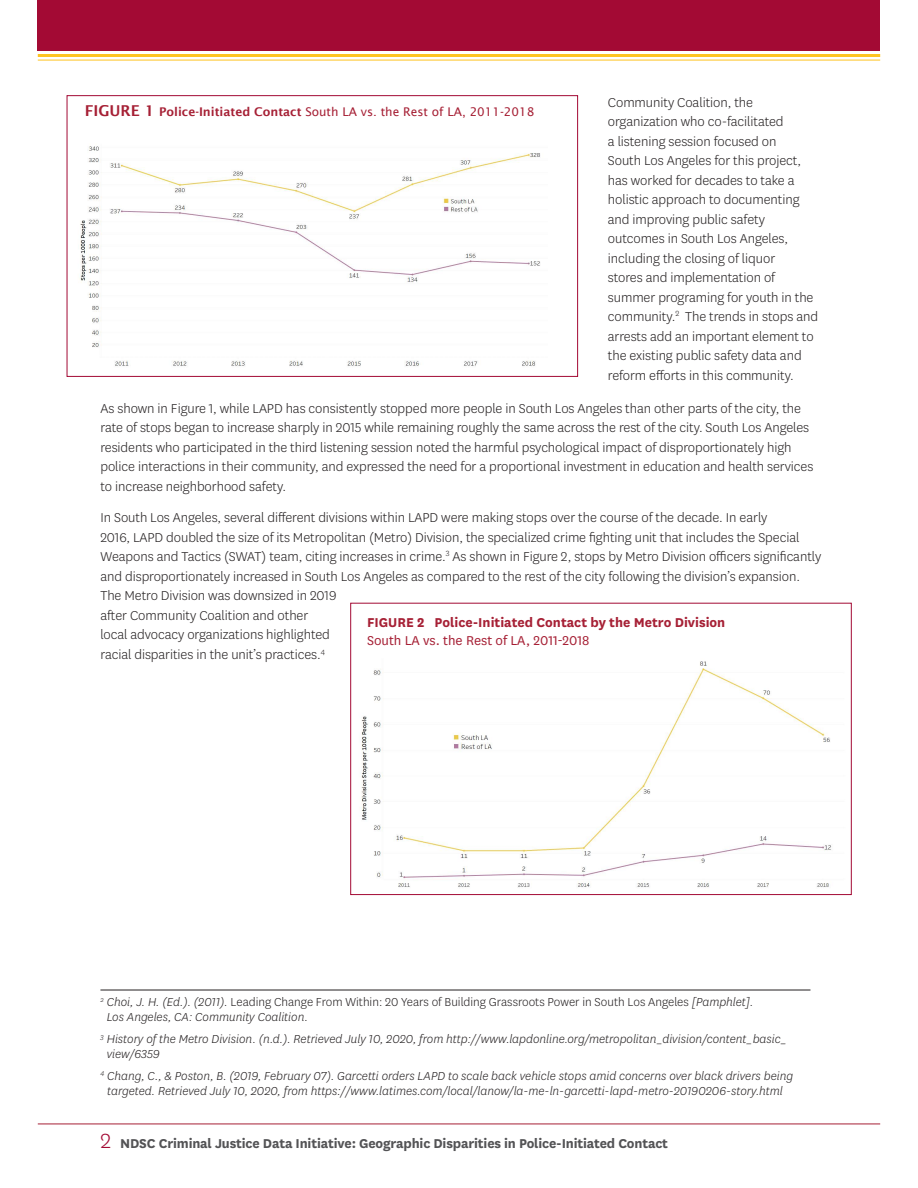
<style>
.page{position:relative;width:918px;height:1188px;background:#fff}
.page>*{position:absolute;margin:0;border:0;box-sizing:border-box;transform-origin:0 0}
.t1{font:300 15px/19.5px "National";letter-spacing:-.005em;color:#231f20}
.t2{font:700 15px "National";letter-spacing:-.01em;color:#535355}
.t3{font:700 15px "National";color:#a62035}
.t4{font:15px "National";color:#a62035}
.t5{font:italic 300 13.5px/15px "National";color:#231f20}
.t6{font:300 13.5px/15px "National";color:#231f20}
.t7{font:12px "Lucida Sans";color:#a62035}
.s1{font-weight:600;font-size:15px}
.s2{font-weight:600}
.s3{font-style:italic}
.s4{font-weight:300;font-size:24px;color:#a30a34}
</style>
<div class="page">
<div style="left:38px;top:0;width:842px;height:51px;background:#a30a34"></div>
<hr style="left:38px;top:1124px;width:842px;height:1px;background:#a62035">
<hr style="left:38px;top:54px;width:842px;height:3px;background:#fec422">
<hr style="left:38px;top:60px;width:842px;height:1px;background:#fec422">
<hr style="left:100px;top:990px;width:710px;height:1px;background:#231f20">
<img style="left:80px;top:146px;width:460px;height:220px">
<div style="left:351px;top:603px;width:501px;height:292px;border:1px solid #a30a34"></div>
<img style="left:361px;top:661px;width:470px;height:227px">
<div style="left:67px;top:95px;width:511px;height:282px;border:1px solid #a30a34"></div>
<p class="t1" style="left:608px;top:92px;width:212px">Community Coalition, the organization who co-facilitated<br>a listening session focused on<br>South Los Angeles for this project, has worked for decades to take a holistic approach to documenting and improving public safety outcomes in South Los Angeles, including the closing of liquor<br>stores and implementation of summer programing for youth in the community.<sup>2</sup> The trends in stops and arrests add an important element to the existing public safety data and reform efforts in this community.</p>
<p class="t1" style="left:100px;top:398px;width:714px">As shown in Figure 1, while LAPD has consistently stopped more people in South Los Angeles than other parts of the city, the rate of stops began to increase sharply in 2015 while remaining roughly the same across the rest of the city. South Los Angeles residents who participated in the third listening session noted the harmful psychological impact of disproportionately high police interactions in their community, and expressed the need for a proportional investment in education and health services to increase neighborhood safety.</p>
<p class="t1" style="left:100px;top:507px;width:722px">In South Los Angeles, several different divisions within LAPD were making stops over the course of the decade. In early<br>2016, LAPD doubled the size of its Metropolitan (Metro) Division, the specialized crime fighting unit that includes the Special Weapons and Tactics (SWAT) team, citing increases in crime.<sup>3</sup> As shown in Figure 2, stops by Metro Division officers significantly and disproportionately increased in South Los Angeles as compared to the rest of the city following the division’s expansion.<br>The Metro Division was downsized in 2019<br>after Community Coalition and other<br>local advocacy organizations highlighted<br>racial disparities in the unit’s practices.<sup>4</sup></p>
<p class="t7" style="left:85px;top:105px;width:451px"><span class="s1">FIGURE 1</span> <span class="s2">Police-Initiated Contact</span> South LA vs. the Rest of LA, 2011-2018</p>
<p class="t3" style="left:367px;top:611px;width:360px">FIGURE 2 Police-Initiated Contact by the Metro Division</p>
<p class="t4" style="left:367px;top:630px;width:224px">South LA vs. the Rest of LA, 2011-2018</p>
<p class="t6" style="left:107px;top:994px;width:648px;text-indent:-6px"><sup>2</sup> <span class="s3">Choi, J. H. (Ed.). (2011).</span> Leading Change From Within: 20 Years of Building Grassroots Power in South Los Angeles <span class="s3">[Pamphlet].<br>Los Angeles, CA: Community Coalition.</span></p>
<p class="t5" style="left:107px;top:1031px;width:682px;text-indent:-6px"><sup>3</sup> History of the Metro Division. (n.d.). Retrieved July 10, 2020, from http://www.lapdonline.org/metropolitan_division/content_basic_ view/6359</p>
<p class="t5" style="left:100px;top:1068px;width:694px;text-align:center"><sup>4</sup> Chang, C., &amp; Poston, B. (2019, February 07). Garcetti orders LAPD to scale back vehicle stops amid concerns over black drivers being targeted. Retrieved July 10, 2020, from https://www.latimes.com/local/lanow/la-me-ln-garcetti-lapd-metro-20190206-story.html</p>
<p class="t2" style="left:100px;top:1132px;width:569px"><span class="s4">2</span> NDSC Criminal Justice Data Initiative: Geographic Disparities in Police-Initiated Contact</p>
</div>
